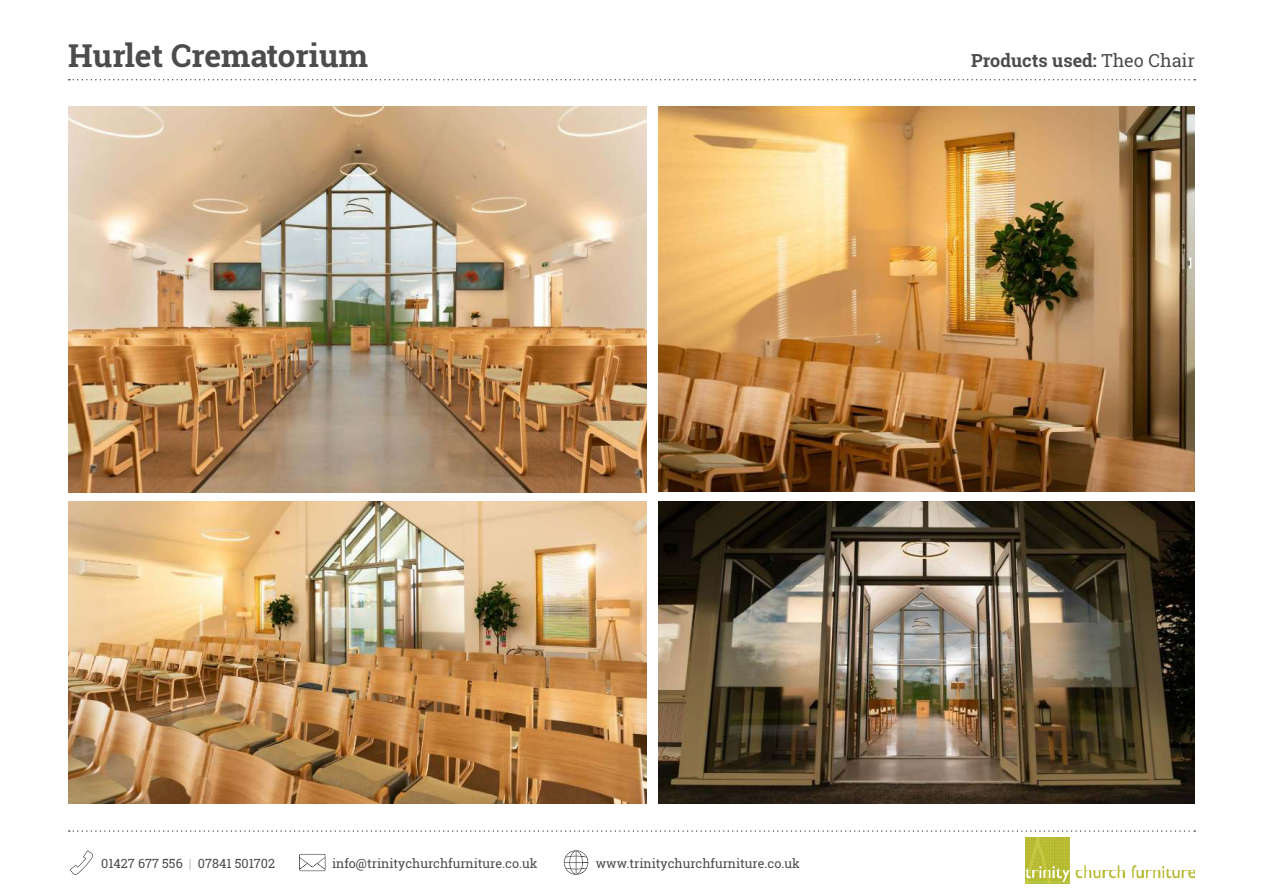
<style>
.page{position:relative;width:1263px;height:893px;background:#fff}
.page>*{position:absolute;margin:0;border:0;box-sizing:border-box;transform-origin:0 0}
.t1{font:700 31.5px "Roboto Slab";color:#4c4c4e}
.t2{font:700 18px "Roboto Slab";color:#4c4c4e}
.t3{font:12.6px "Roboto Slab";color:#4c4c4e}
.s1{font-weight:400}
.s2{font-weight:100}
</style>
<div class="page">
<img style="left:68px;top:106px;width:578px;height:386px">
<img style="left:658px;top:106px;width:537px;height:385px">
<svg style="left:69px;top:79px;width:1126px;height:1px"></svg>
<svg style="left:69px;top:830px;width:1126px;height:2px"></svg>
<img style="left:1025px;top:837px;width:170px;height:46px">
<svg style="left:70px;top:850px;width:23px;height:25px"></svg>
<svg style="left:299px;top:854px;width:26px;height:17px"></svg>
<svg style="left:564px;top:850px;width:24px;height:25px"></svg>
<img style="left:68px;top:502px;width:578px;height:301px">
<img style="left:658px;top:502px;width:537px;height:302px">
<h1 class="t1" style="left:68px;top:38px;width:301px">Hurlet Crematorium</h1>
<h2 class="t2" style="left:971px;top:50px;width:225px">Products used: <span class="s1">Theo Chair</span></h2>
<p class="t3" style="left:101px;top:858px;width:175px">01427 677 556 <span class="s2">|</span> 07841 501702</p>
<p class="t3" style="left:332px;top:858px;width:207px">info@trinitychurchfurniture.co.uk</p>
<p class="t3" style="left:596px;top:858px;width:206px">www.trinitychurchfurniture.co.uk</p>
</div>
